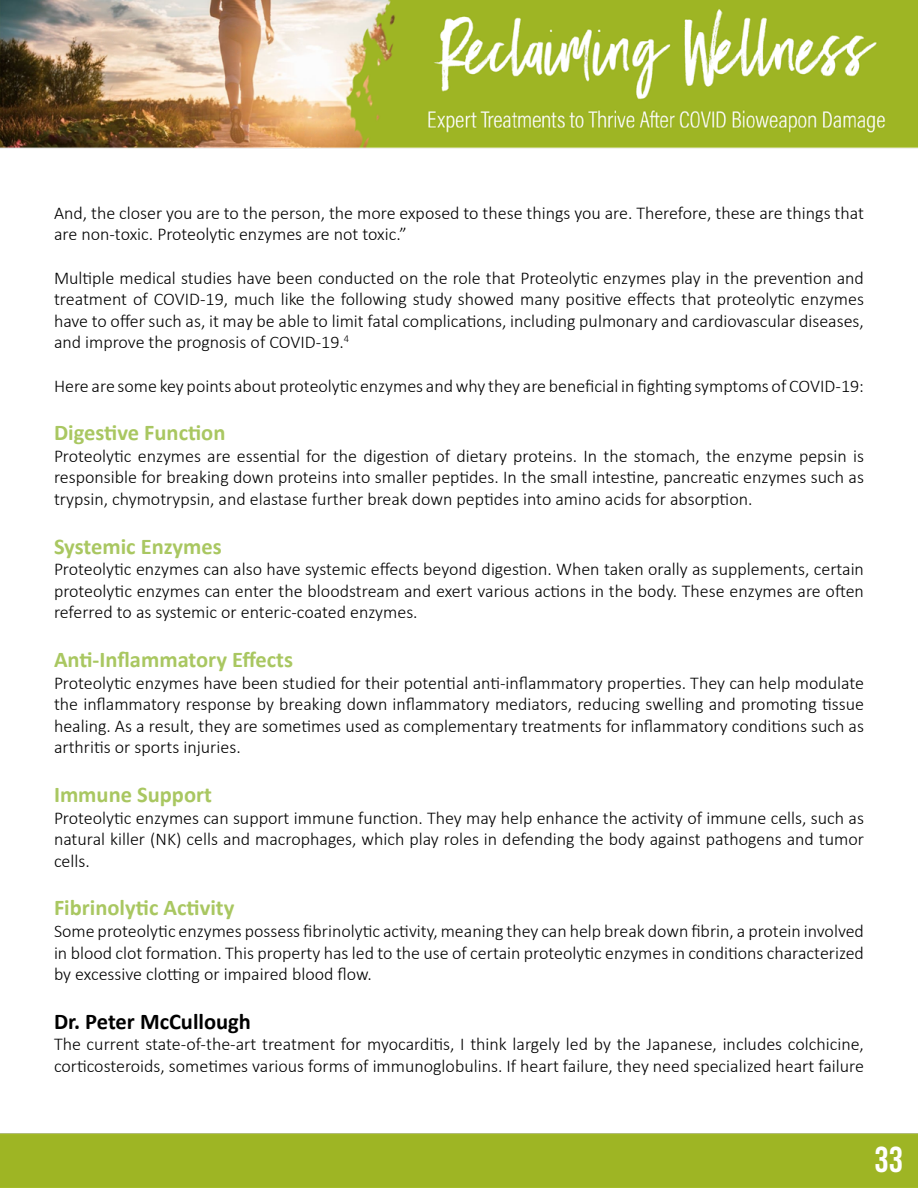
<style>
.page{position:relative;width:918px;height:1188px;background:#fff}
.page>*{position:absolute;margin:0;border:0;box-sizing:border-box;transform-origin:0 0}
.t1{font:36px "Bebas Neue";color:#fff}
.t2{font:700 22.5px "Calibri";color:#a9c761}
.t3{font:700 22.5px "Calibri";color:#000}
.t4{font:300 18px/21.6px "Calibri";color:#000;text-align:justify}
</style>
<div class="page">
<img style="left:0;top:0;width:918px;height:1188px">
<p class="t4" style="left:54px;top:202px;width:812px">And, the closer you are to the person, the more exposed to these things you are. Therefore, these are things that are non-toxic. Proteolytic enzymes are not toxic.”</p>
<p class="t4" style="left:54px;top:267px;width:812px">Multiple medical studies have been conducted on the role that Proteolytic enzymes play in the prevention and treatment of COVID-19, much like the following study showed many positive effects that proteolytic enzymes have to offer such as, it may be able to limit fatal complications, including pulmonary and cardiovascular diseases, and improve the prognosis of COVID-19.<sup>4</sup></p>
<p class="t4" style="left:54px;top:375px;width:811px">Here are some key points about proteolytic enzymes and why they are beneficial in fighting symptoms of COVID-19:</p>
<p class="t2" style="left:54px;top:417px;width:173px">Digestive Function</p>
<p class="t4" style="left:54px;top:445px;width:812px">Proteolytic enzymes are essential for the digestion of dietary proteins. In the stomach, the enzyme pepsin is responsible for breaking down proteins into smaller peptides. In the small intestine, pancreatic enzymes such as trypsin, chymotrypsin, and elastase further break down peptides into amino acids for absorption.</p>
<p class="t2" style="left:54px;top:530px;width:169px">Systemic Enzymes</p>
<p class="t4" style="left:54px;top:558px;width:812px">Proteolytic enzymes can also have systemic effects beyond digestion. When taken orally as supplements, certain proteolytic enzymes can enter the bloodstream and exert various actions in the body. These enzymes are often referred to as systemic or enteric-coated enzymes.</p>
<p class="t2" style="left:54px;top:644px;width:241px">Anti-Inflammatory Effects</p>
<p class="t4" style="left:54px;top:672px;width:812px">Proteolytic enzymes have been studied for their potential anti-inflammatory properties. They can help modulate the inflammatory response by breaking down inflammatory mediators, reducing swelling and promoting tissue healing. As a result, they are sometimes used as complementary treatments for inflammatory conditions such as arthritis or sports injuries.</p>
<p class="t2" style="left:54px;top:779px;width:159px">Immune Support</p>
<p class="t4" style="left:54px;top:807px;width:812px">Proteolytic enzymes can support immune function. They may help enhance the activity of immune cells, such as natural killer (NK) cells and macrophages, which play roles in defending the body against pathogens and tumor cells.</p>
<p class="t2" style="left:54px;top:892px;width:182px">Fibrinolytic Activity</p>
<p class="t4" style="left:54px;top:920px;width:812px">Some proteolytic enzymes possess fibrinolytic activity, meaning they can help break down fibrin, a protein involved in blood clot formation. This property has led to the use of certain proteolytic enzymes in conditions characterized by excessive clotting or impaired blood flow.</p>
<p class="t3" style="left:54px;top:1005px;width:199px">Dr. Peter McCullough</p>
<p class="t4" style="left:54px;top:1033px;width:812px">The current state-of-the-art treatment for myocarditis, I think largely led by the Japanese, includes colchicine, corticosteroids, sometimes various forms of immunoglobulins. If heart failure, they need specialized heart failure</p>
<h1 class="t1" style="left:875px;top:1139px;width:30px">33</h1>
</div>
